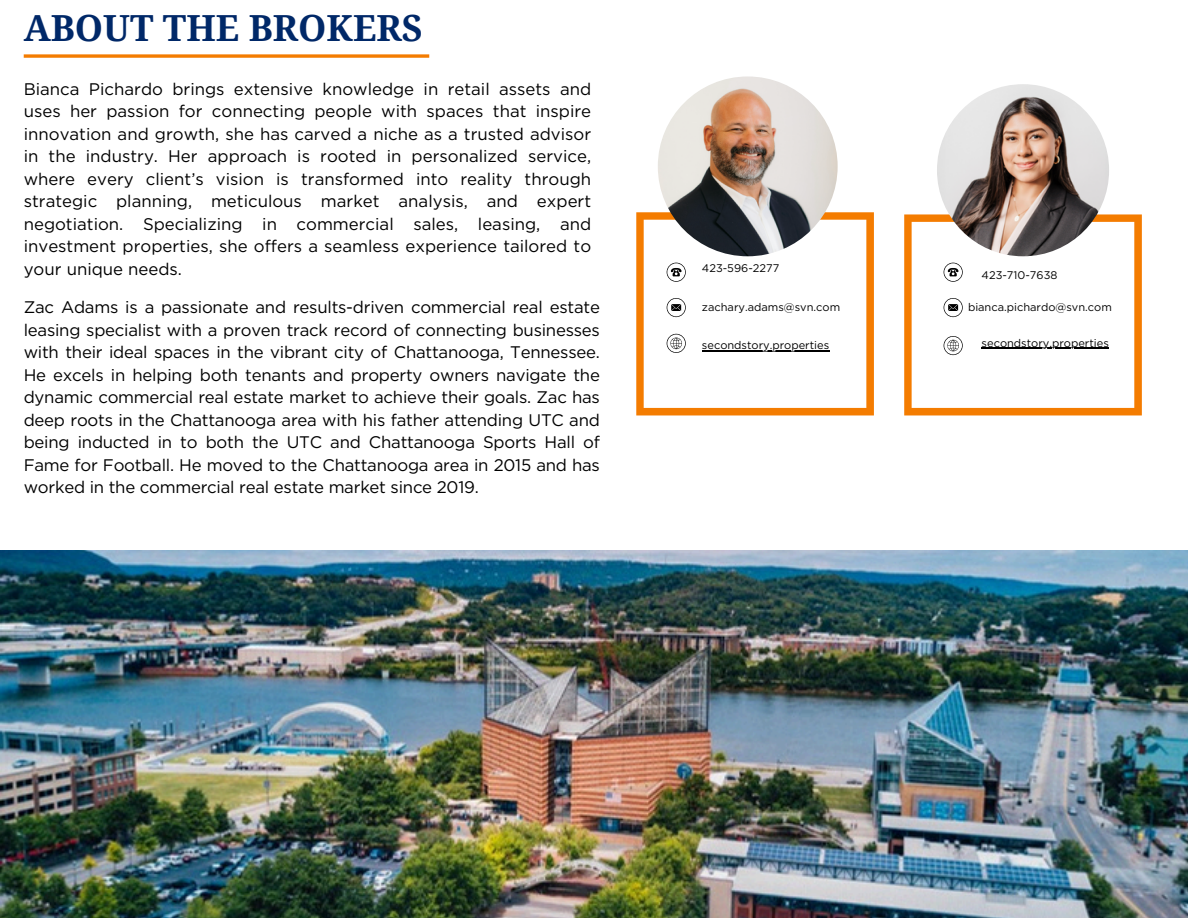
<style>
.page{position:relative;width:1188px;height:918px;background:#fff}
.page>*{position:absolute;margin:0;border:0;box-sizing:border-box;transform-origin:0 0}
.t1{font:700 36px "Noto Serif";color:#002868}
.t2{font:16.8px/22.5px "Gotham";letter-spacing:-.005em;color:#000;text-align:justify}
.t3{font:11.1px "Gotham";color:#000}
</style>
<div class="page">
<img style="left:0;top:551px;width:1188px;height:367px">
<svg style="left:904px;top:214px;width:238px;height:201px"></svg>
<img style="left:937px;top:84px;width:172px;height:172px;border-radius:50%">
<svg style="left:944px;top:263px;width:19px;height:19px"></svg>
<svg style="left:944px;top:298px;width:19px;height:19px"></svg>
<svg style="left:944px;top:336px;width:19px;height:19px"></svg>
<hr style="left:982px;top:348px;width:127px;height:1px;background:#000">
<svg style="left:636px;top:212px;width:238px;height:203px"></svg>
<img style="left:658px;top:76px;width:180px;height:180px;border-radius:50%">
<svg style="left:667px;top:263px;width:19px;height:19px"></svg>
<svg style="left:667px;top:298px;width:19px;height:19px"></svg>
<svg style="left:667px;top:334px;width:19px;height:19px"></svg>
<hr style="left:702px;top:350px;width:127px;height:1px;background:#000">
<svg style="left:24px;top:54px;width:405px;height:4px;background:#f59027"></svg>
<p class="t1" style="left:24px;top:3px;width:401px">ABOUT THE BROKERS</p>
<p class="t2" style="left:24px;top:77px;width:569px">Bianca Pichardo brings extensive knowledge in retail assets and uses her passion for connecting people with spaces that inspire innovation and growth, she has carved a niche as a trusted advisor in the industry. Her approach is rooted in personalized service, where every client’s vision is transformed into reality through strategic planning, meticulous market analysis, and expert negotiation. Specializing in commercial sales, leasing, and investment properties, she offers a seamless experience tailored to your unique needs.</p>
<p class="t2" style="left:24px;top:296px;width:578px">Zac Adams is a passionate and results-driven commercial real estate leasing specialist with a proven track record of connecting businesses with their ideal spaces in the vibrant city of Chattanooga, Tennessee.<br>He excels in helping both tenants and property owners navigate the dynamic commercial real estate market to achieve their goals. Zac has deep roots in the Chattanooga area with his father attending UTC and being inducted in to both the UTC and Chattanooga Sports Hall of Fame for Football. He moved to the Chattanooga area in 2015 and has worked in the commercial real estate market since 2019.</p>
<p class="t3" style="left:702px;top:262px;width:79px">423-596-2277</p>
<p class="t3" style="left:702px;top:300px;width:140px">zachary.adams@svn.com</p>
<p class="t3" style="left:702px;top:338px;width:129px">secondstory.properties</p>
<h2 class="t3" style="left:982px;top:268px;width:77px">423-710-7638</h2>
<p class="t3" style="left:968px;top:300px;width:145px">bianca.pichardo@svn.com</p>
<p class="t3" style="left:982px;top:336px;width:129px">secondstory.properties</p>
</div>
